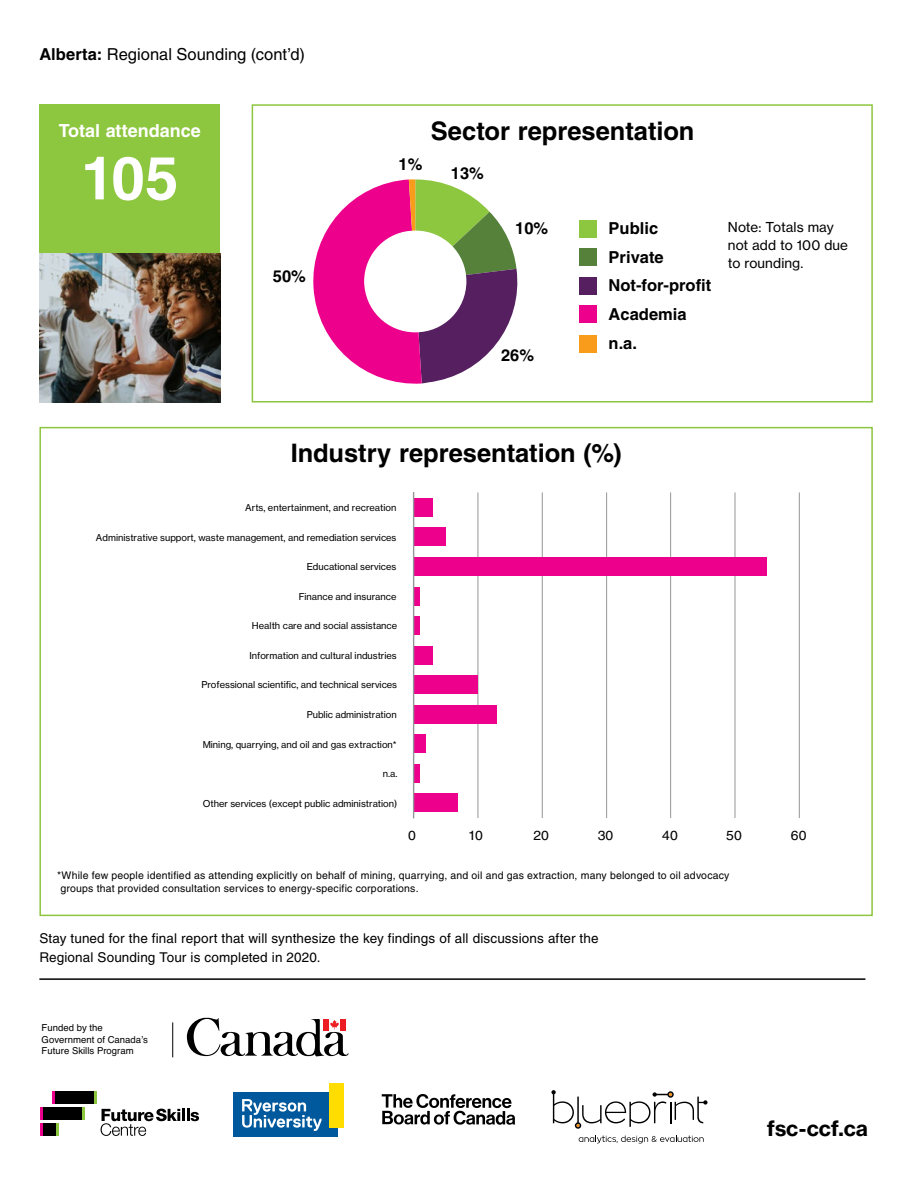
<style>
.page{position:relative;width:918px;height:1188px;background:#fff}
.page>*{position:absolute;margin:0;border:0;box-sizing:border-box;transform-origin:0 0}
.t1{font:700 60px "Helvetica LT Std";color:#fff}
.t2{font:700 25.5px "Helvetica LT Std";color:#000}
.t3{font:21px "N Haas Grotesk TX Pro 75 Bd";letter-spacing:-.005em;color:#000}
.t4{font:700 18px "Helvetica LT Std";letter-spacing:-.005em;color:#fff}
.t5{font:700 16.5px/28.7px "Helvetica LT Std";color:#000}
.t6{font:16.5px "Helvetica LT Std";color:#000}
.t7{font:13.5px/19.5px "Helvetica LT Std";letter-spacing:.01em;color:#000}
.t8{font:13.5px/18px "N Haas Grotesk TX Pro 55 Rg";letter-spacing:.01em;color:#000}
.t9{font:13.2px "Helvetica LT Std";color:#000;scale:1.06 1}
.t10{font:10.5px/12.6px "Helvetica LT Std";letter-spacing:.02em;color:#000}
.t11{font:9.6px/11.6px "Helvetica";color:#000}
.t12{font:9.3px "N Haas Grotesk TX Pro";color:#000}
.s1{font-weight:700}
</style>
<div class="page">
<svg style="left:551px;top:1090px;width:157px;height:39px"></svg>
<svg style="left:579px;top:1136px;width:125px;height:7px"></svg>
<svg style="left:382px;top:1094px;width:133px;height:31px"></svg>
<div style="left:233px;top:1092px;width:105px;height:44px;background:#00599d"></div>
<div style="left:329px;top:1083px;width:14px;height:44px;background:#fd0"></div>
<svg style="left:242px;top:1099px;width:80px;height:32px"></svg>
<svg style="left:187px;top:1018px;width:162px;height:38px"></svg>
<hr style="left:172px;top:1022px;width:1px;height:35px;background:#000">
<svg style="left:53px;top:1091px;width:3px;height:13px"></svg>
<div style="left:56px;top:1091px;width:38px;height:13px;background:#000"></div>
<svg style="left:81px;top:1107px;width:3px;height:13px"></svg>
<div style="left:43px;top:1107px;width:38px;height:13px;background:#000"></div>
<svg style="left:40px;top:1107px;width:3px;height:29px"></svg>
<svg style="left:56px;top:1123px;width:3px;height:13px"></svg>
<div style="left:43px;top:1123px;width:13px;height:13px;background:#000"></div>
<svg style="left:94px;top:1091px;width:105px;height:45px"></svg>
<hr style="left:39px;top:978px;width:826px;height:2px;background:#000">
<div style="left:252px;top:104px;width:621px;height:299px;border:2px solid #8dc63f"></div>
<div style="left:39px;top:104px;width:181px;height:149px;background:#8dc63f"></div>
<img style="left:39px;top:253px;width:181px;height:150px">
<hr style="left:799px;top:492px;width:1px;height:326px;background:#939598">
<hr style="left:735px;top:492px;width:1px;height:326px;background:#939598">
<hr style="left:670px;top:492px;width:1px;height:326px;background:#939598">
<hr style="left:606px;top:492px;width:1px;height:326px;background:#939598">
<hr style="left:542px;top:492px;width:1px;height:326px;background:#939598">
<hr style="left:478px;top:492px;width:1px;height:326px;background:#939598">
<div style="left:414px;top:498px;width:19px;height:19px;background:#ec008c"></div>
<div style="left:414px;top:528px;width:32px;height:18px;background:#ec008c"></div>
<div style="left:414px;top:557px;width:353px;height:19px;background:#ec008c"></div>
<div style="left:414px;top:587px;width:6px;height:18px;background:#ec008c"></div>
<div style="left:414px;top:616px;width:6px;height:19px;background:#ec008c"></div>
<div style="left:414px;top:646px;width:19px;height:18px;background:#ec008c"></div>
<div style="left:414px;top:676px;width:64px;height:18px;background:#ec008c"></div>
<div style="left:414px;top:705px;width:83px;height:19px;background:#ec008c"></div>
<div style="left:414px;top:734px;width:12px;height:19px;background:#ec008c"></div>
<div style="left:414px;top:764px;width:6px;height:19px;background:#ec008c"></div>
<div style="left:414px;top:794px;width:44px;height:18px;background:#ec008c"></div>
<hr style="left:413px;top:492px;width:1px;height:326px;background:#939598">
<div style="left:579px;top:220px;width:18px;height:18px;background:#8dc63f"></div>
<div style="left:579px;top:248px;width:18px;height:18px;background:#56813a"></div>
<div style="left:579px;top:277px;width:18px;height:18px;background:#551f60"></div>
<div style="left:579px;top:305px;width:18px;height:18px;background:#ec008c"></div>
<div style="left:579px;top:335px;width:18px;height:18px;background:#f99c1c"></div>
<svg style="left:313px;top:179px;width:205px;height:205px"></svg>
<div style="left:364px;top:230px;width:102px;height:102px;background:#fff;border-radius:50%"></div>
<h3 class="t6" style="left:39px;top:45px;width:267px"><span class="s1">Alberta:</span> Regional Sounding (cont’d)</h3>
<h3 class="t4" style="left:59px;top:119px;width:144px">Total attendance</h3>
<h1 class="t1" style="left:81px;top:142px;width:99px">105</h1>
<h3 class="t5" style="left:273px;top:262px;width:35px">50%</h3>
<h3 class="t5" style="left:399px;top:150px;width:25px">1%</h3>
<h2 class="t2" style="left:431px;top:115px;width:265px">Sector representation</h2>
<h3 class="t5" style="left:451px;top:159px;width:35px">13%</h3>
<h3 class="t5" style="left:515px;top:214px;width:35px">10%</h3>
<h3 class="t5" style="left:501px;top:340px;width:35px">26%</h3>
<h3 class="t5" style="left:609px;top:214px;width:104px">Public<br>Private<br>Not-for-profit<br>Academia n.a.</h3>
<h3 class="t8" style="left:728px;top:218px;width:122px">Note: Totals may not add to 100 due to rounding.</h3>
<h2 class="t2" style="left:291px;top:438px;width:332px">Industry representation (%)</h2>
<p class="t12" style="left:245px;top:502px;width:153px">Arts, entertainment, and recreation</p>
<p class="t12" style="left:96px;top:532px;width:302px">Administrative support, waste management, and remediation services</p>
<p class="t12" style="left:307px;top:561px;width:91px">Educational services</p>
<p class="t12" style="left:299px;top:591px;width:99px">Finance and insurance</p>
<p class="t12" style="left:252px;top:620px;width:147px">Health care and social assistance</p>
<p class="t12" style="left:249px;top:650px;width:149px">Information and cultural industries</p>
<p class="t12" style="left:201px;top:679px;width:197px">Professional scientific, and technical services</p>
<p class="t12" style="left:307px;top:709px;width:92px">Public administration</p>
<p class="t12" style="left:203px;top:739px;width:196px">Mining, quarrying, and oil and gas extraction*</p>
<p class="t12" style="left:383px;top:768px;width:16px">n.a.</p>
<p class="t12" style="left:203px;top:797px;width:196px">Other services (except public administration)</p>
<h3 class="t9" style="left:408px;top:827px;width:9px">0</h3>
<h3 class="t9" style="left:468px;top:827px;width:15px">10</h3>
<h3 class="t9" style="left:533px;top:827px;width:16px">20</h3>
<h3 class="t9" style="left:598px;top:827px;width:16px">30</h3>
<h3 class="t9" style="left:662px;top:827px;width:16px">40</h3>
<h3 class="t9" style="left:726px;top:827px;width:16px">50</h3>
<h3 class="t9" style="left:791px;top:827px;width:16px">60</h3>
<p class="t10" style="left:61px;top:869px;width:671px;text-indent:-3px">*While few people identified as attending explicitly on behalf of mining, quarrying, and oil and gas extraction, many belonged to oil advocacy groups that provided consultation services to energy-specific corporations.</p>
<h3 class="t7" style="left:39px;top:928px;width:561px">Stay tuned for the final report that will synthesize the key findings of all discussions after the<br>Regional Sounding Tour is completed in 2020.</h3>
<p class="t11" style="left:42px;top:1022px;width:108px">Funded by the<br>Government of Canada’s<br>Future Skills Program</p>
<h3 class="t3" style="left:767px;top:1115px;width:103px">fsc-ccf.ca</h3>
</div>
